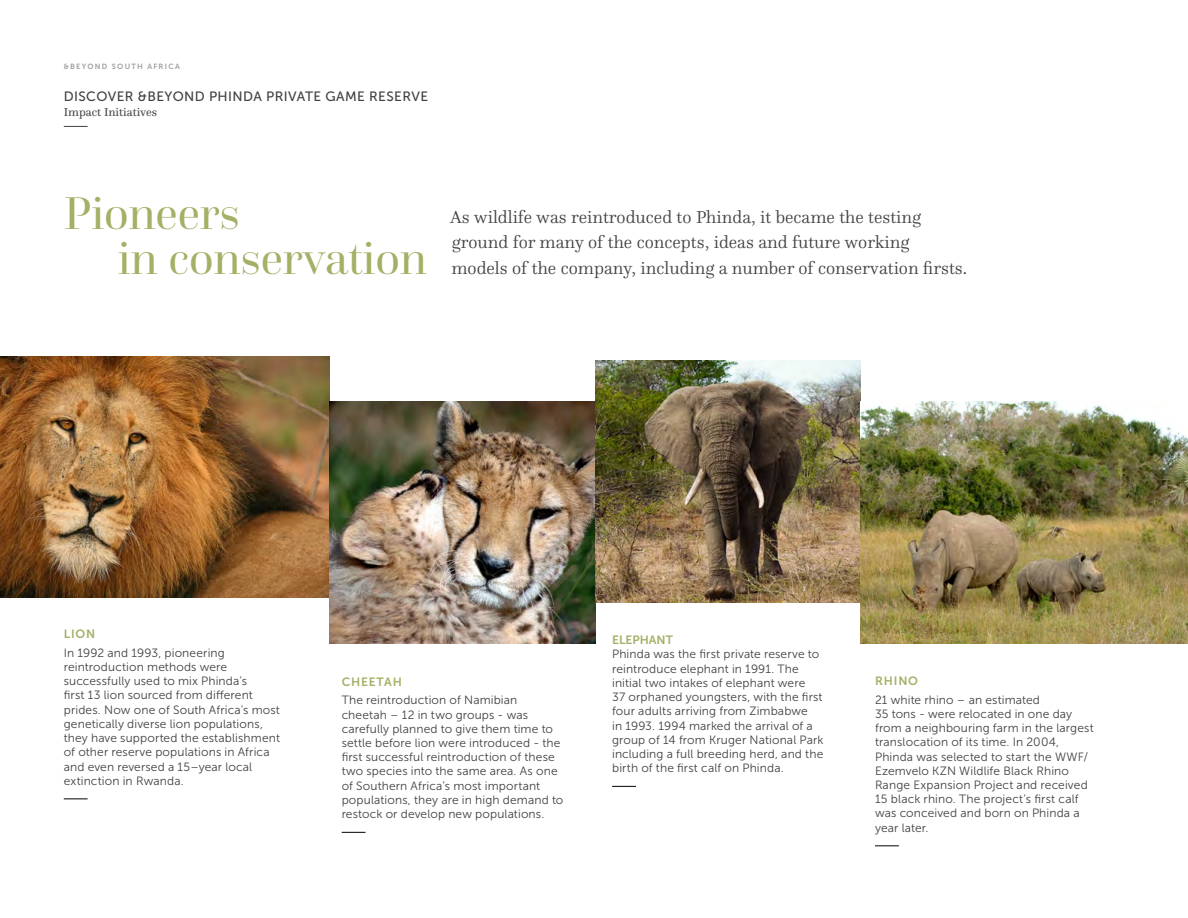
<style>
.page{position:relative;width:1188px;height:918px;background:#fff}
.page>*{position:absolute;margin:0;border:0;box-sizing:border-box;transform-origin:0 0}
.t1{font:48px/45px "Questa Grande";letter-spacing:-.005em;color:#a4b066}
.t2{font:300 18px/25.5px "Questa";color:#414042}
.t3{font:13.5px "Museo Sans 500";letter-spacing:.03em;color:#414042}
.t4{font:12px/14.2px "Museo Sans 300";letter-spacing:.01em;color:#414042}
.t5{font:12px "Questa";color:#414042}
.t6{font:12px "Museo Sans 700";letter-spacing:.07em;color:#a4b066}
.t7{font:12px "Museo Sans 700";color:#a4b066}
.t8{font:7.5px "Museo Sans 700";letter-spacing:.17em;color:#9d9fa2}
</style>
<div class="page">
<svg style="left:64px;top:799px;width:24px;height:1px"></svg>
<svg style="left:342px;top:832px;width:24px;height:1px"></svg>
<svg style="left:612px;top:786px;width:24px;height:1px"></svg>
<svg style="left:875px;top:846px;width:24px;height:1px"></svg>
<img style="left:0;top:356px;width:329px;height:242px">
<img style="left:329px;top:402px;width:266px;height:242px">
<img style="left:595px;top:361px;width:266px;height:241px">
<img style="left:861px;top:402px;width:327px;height:242px">
<svg style="left:64px;top:126px;width:24px;height:1px"></svg>
<p class="t8" style="left:64px;top:62px;width:118px">&amp;BEYOND SOUTH AFRICA</p>
<p class="t3" style="left:64px;top:89px;width:366px">DISCOVER &amp;BEYOND PHINDA PRIVATE GAME RESERVE</p>
<p class="t5" style="left:64px;top:105px;width:95px">Impact Initiatives</p>
<h1 class="t1" style="left:118px;top:191px;width:311px;text-indent:-54px">Pioneers<br>in conservation</h1>
<h2 class="t2" style="left:450px;top:204px;width:518px">As wildlife was reintroduced to Phinda, it became the testing ground for many of the concepts, ideas and future working models of the company, including a number of conservation firsts.</h2>
<p class="t6" style="left:64px;top:627px;width:33px">LION</p>
<p class="t4" style="left:64px;top:645px;width:218px">In 1992 and 1993, pioneering reintroduction methods were successfully used to mix Phinda’s<br>first 13 lion sourced from different prides. Now one of South Africa’s most genetically diverse lion populations, they have supported the establishment of other reserve populations in Africa and even reversed a 15–year local extinction in Rwanda.</p>
<p class="t6" style="left:342px;top:675px;width:62px">CHEETAH</p>
<p class="t4" style="left:342px;top:693px;width:223px">The reintroduction of Namibian cheetah – 12 in two groups - was carefully planned to give them time to settle before lion were introduced - the first successful reintroduction of these two species into the same area. As one of Southern Africa’s most important populations, they are in high demand to restock or develop new populations.</p>
<p class="t7" style="left:612px;top:633px;width:62px">ELEPHANT</p>
<p class="t4" style="left:612px;top:647px;width:213px">Phinda was the first private reserve to reintroduce elephant in 1991. The initial two intakes of elephant were<br>37 orphaned youngsters, with the first four adults arriving from Zimbabwe<br>in 1993. 1994 marked the arrival of a group of 14 from Kruger National Park including a full breeding herd, and the birth of the first calf on Phinda.</p>
<p class="t6" style="left:875px;top:674px;width:45px">RHINO</p>
<p class="t4" style="left:875px;top:692px;width:220px">21 white rhino – an estimated<br>35 tons - were relocated in one day from a neighbouring farm in the largest translocation of its time. In 2004,<br>Phinda was selected to start the WWF/<br>Ezemvelo KZN Wildlife Black Rhino<br>Range Expansion Project and received<br>15 black rhino. The project’s first calf was conceived and born on Phinda a year later.</p>
</div>
